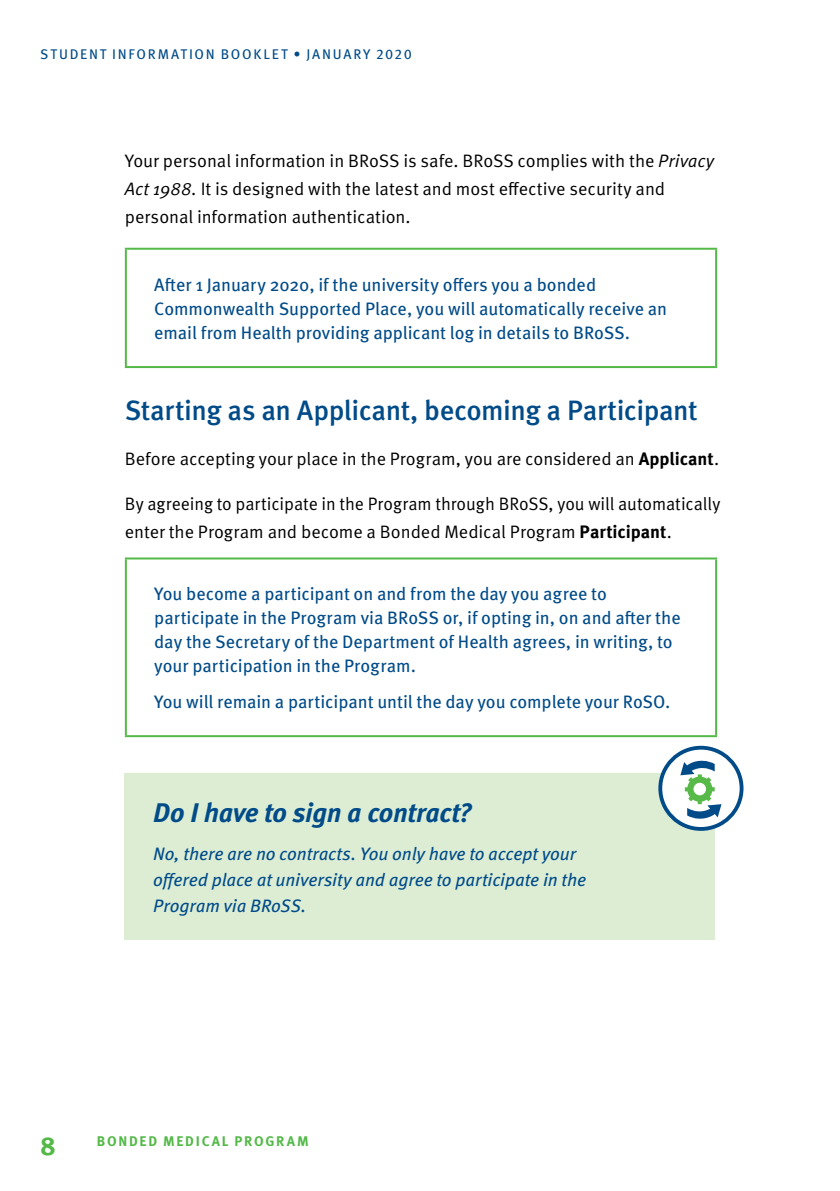
<style>
.page{position:relative;width:840px;height:1191px;background:#fff}
.page>*{position:absolute;margin:0;border:0;box-sizing:border-box;transform-origin:0 0}
.t1{font:500 28px "Meta OT";letter-spacing:-.02em;color:#004b88}
.Question{font:italic 700 27px "Meta OT";letter-spacing:-.015em;color:#004b88}
.t2{font:700 26px "Meta OT";color:#54b948}
.Box_2_body{font:18px/24px "Meta OT";letter-spacing:-.005em;color:#004b88}
.Body{font:18px/28px "Meta OT Norm";color:#000}
.Answer{font:italic 18px/26px "Meta OT";letter-spacing:-.01em;color:#004b88}
.t3{font:14px "Meta OT";letter-spacing:.125em;color:#004b88}
.t4{font:700 14px "Meta OT";letter-spacing:.125em;color:#54b948}
.s1{font-family:"Meta OT Norm Ita"}
.s2{font-family:"Meta OT";font-weight:700}
</style>
<div class="page">
<hr style="left:125px;top:248px;width:591px;height:2px;background:#54b948">
<hr style="left:125px;top:250px;width:2px;height:116px;background:#54b948">
<hr style="left:714px;top:250px;width:2px;height:116px;background:#54b948">
<hr style="left:125px;top:366px;width:591px;height:2px;background:#54b948">
<hr style="left:125px;top:557px;width:591px;height:2px;background:#54b948">
<hr style="left:125px;top:559px;width:2px;height:176px;background:#54b948">
<hr style="left:714px;top:559px;width:2px;height:176px;background:#54b948">
<hr style="left:125px;top:735px;width:591px;height:2px;background:#54b948">
<div style="left:125px;top:773px;width:589px;height:167px;background:#dcedd4"></div>
<svg style="left:660px;top:747px;width:81px;height:82px"></svg>
<div style="left:658px;top:746px;width:85px;height:85px;border:4px solid #004b88;border-radius:50%"></div>
<svg style="left:680px;top:759px;width:41px;height:61px"></svg>
<p class="t3" style="left:40px;top:46px;width:373px">STUDENT INFORMATION BOOKLET • JANUARY 2020</p>
<p class="Body" style="left:125px;top:147px;width:590px">Your personal information in BRoSS is safe. BRoSS complies with the <span class="s1">Privacy<br>Act 1988.</span> It is designed with the latest and most effective security and personal information authentication.</p>
<p class="Box_2_body" style="left:154px;top:273px;width:514px">After 1 January 2020, if the university offers you a bonded<br>Commonwealth Supported Place, you will automatically receive an email from Health providing applicant log in details to BRoSS.</p>
<h2 class="t1" style="left:125px;top:393px;width:574px">Starting as an Applicant, becoming a Participant</h2>
<p class="Body" style="left:125px;top:445px;width:595px">Before accepting your place in the Program, you are considered an <span class="s2">Applicant</span>.</p>
<p class="Body" style="left:125px;top:490px;width:596px">By agreeing to participate in the Program through BRoSS, you will automatically enter the Program and become a Bonded Medical Program <span class="s2">Participant</span>.</p>
<p class="Box_2_body" style="left:154px;top:582px;width:527px">You become a participant on and from the day you agree to participate in the Program via BRoSS or, if opting in, on and after the day the Secretary of the Department of Health agrees, in writing, to your participation in the Program.</p>
<p class="Box_2_body" style="left:154px;top:689px;width:517px">You will remain a participant until the day you complete your RoSO.</p>
<p class="Question" style="left:153px;top:796px;width:319px">Do I have to sign a contract?</p>
<p class="Answer" style="left:153px;top:840px;width:434px">No, there are no contracts. You only have to accept your offered place at university and agree to participate in the<br>Program via BRoSS.</p>
<h3 class="t2" style="left:40px;top:1129px;width:17px">8</h3>
<p class="t4" style="left:97px;top:1132px;width:213px">BONDED MEDICAL PROGRAM</p>
</div>
